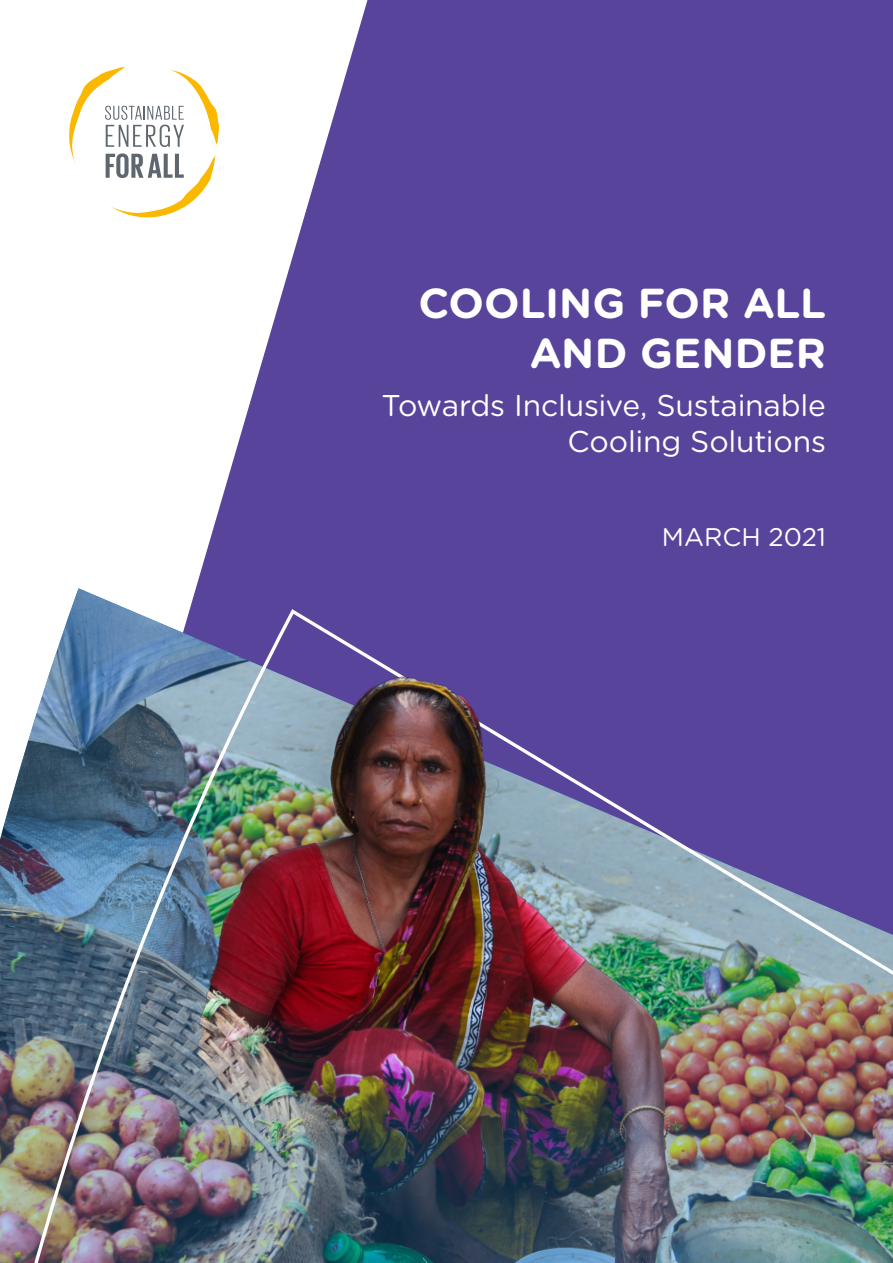
<style>
.page{position:relative;width:893px;height:1263px;background:#fff}
.page>*{position:absolute;margin:0;border:0;box-sizing:border-box;transform-origin:0 0}
.t1{font:700 41.85px/50.2px "Gotham Rounded";color:#fff;text-align:right}
.t2{font:30px/36px "Gotham Rounded";letter-spacing:-.005em;color:#fff;text-align:right}
.t3{font:25.5px "Gotham Rounded";color:#fff}
</style>
<div class="page">
<svg style="left:122px;top:0;width:771px;height:588px;fill:#58449b"></svg>
<img style="left:72px;top:588px;width:821px;height:19px">
<img style="left:0;top:607px;width:893px;height:656px">
<svg style="left:69px;top:67px;width:150px;height:150px"></svg>
<img style="left:171px;top:643px;width:539px;height:620px">
<h1 class="t1" style="left:418px;top:276px;width:409px">COOLING FOR ALL<br>AND GENDER</h1>
<p class="t2" style="left:381px;top:386px;width:446px">Towards Inclusive, Sustainable<br>Cooling Solutions</p>
<p class="t3" style="left:662px;top:519px;width:166px">MARCH 2021</p>
</div>
